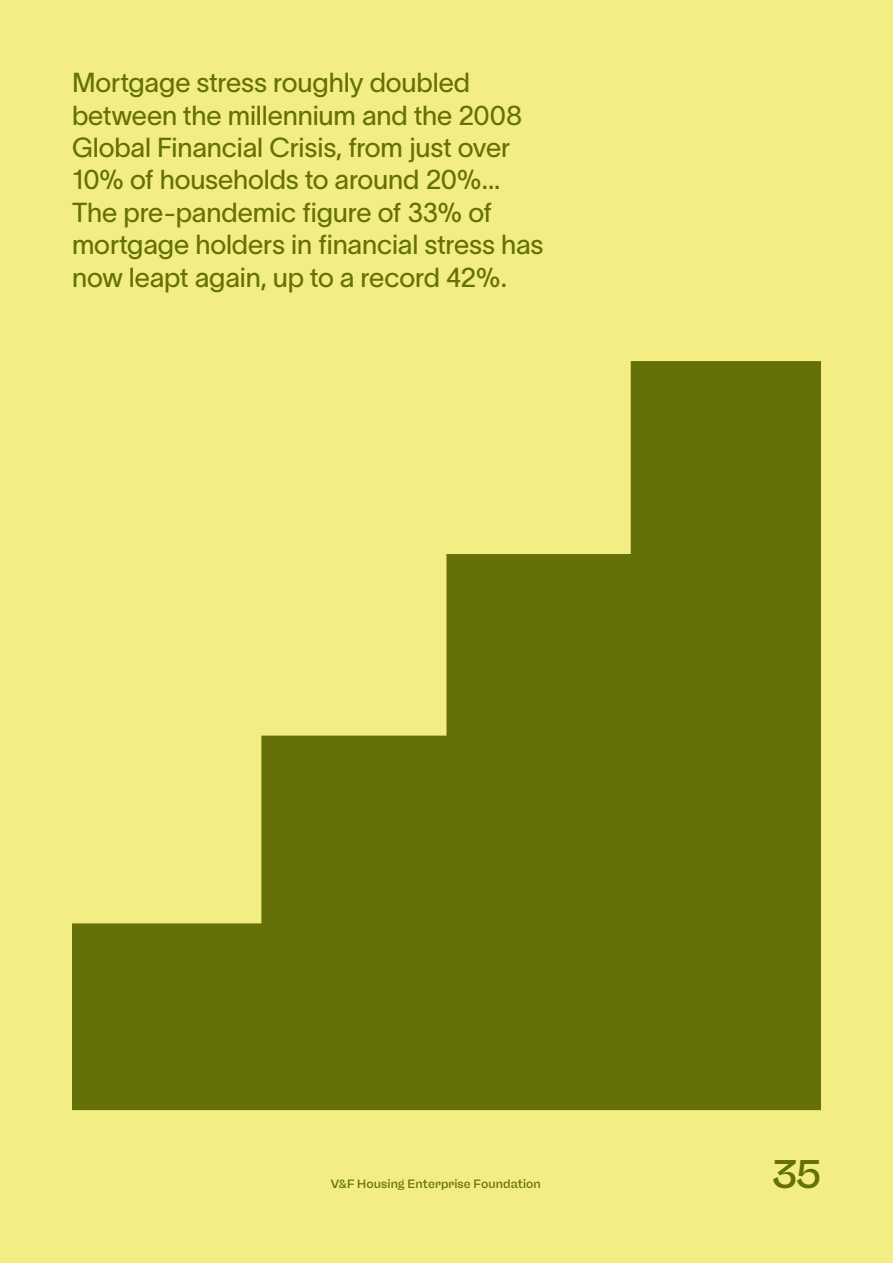
<style>
.page{position:relative;width:893px;height:1263px;background:#fff}
.page>*{position:absolute;margin:0;border:0;box-sizing:border-box;transform-origin:0 0}
.Small_body{font:500 39.9px "Freigeist";color:#657008}
.Pull_Quote{font:27px/32.4px "TWK Lausanne 350";letter-spacing:-.005em;color:#657008}
.Small_body-2{font:500 12px "Freigeist";letter-spacing:.01em;color:#657008}
</style>
<div class="page">
<div style="left:1px;top:0;width:892px;height:1263px;background:#f2ee84"></div>
<svg style="left:72px;top:361px;width:749px;height:749px;fill:#657008"></svg>
<p class="Pull_Quote" style="left:72px;top:65px;width:473px">Mortgage stress roughly doubled between the millennium and the 2008<br>Global Financial Crisis, from just over 10% of households to around 20%...<br>The pre-pandemic figure of 33% of mortgage holders in financial stress has now leapt again, up to a record 42%.</p>
<p class="Small_body-2" style="left:331px;top:1176px;width:212px">V&amp;F Housing Enterprise Foundation</p>
<p class="Small_body" style="left:773px;top:1150px;width:50px">35</p>
</div>
